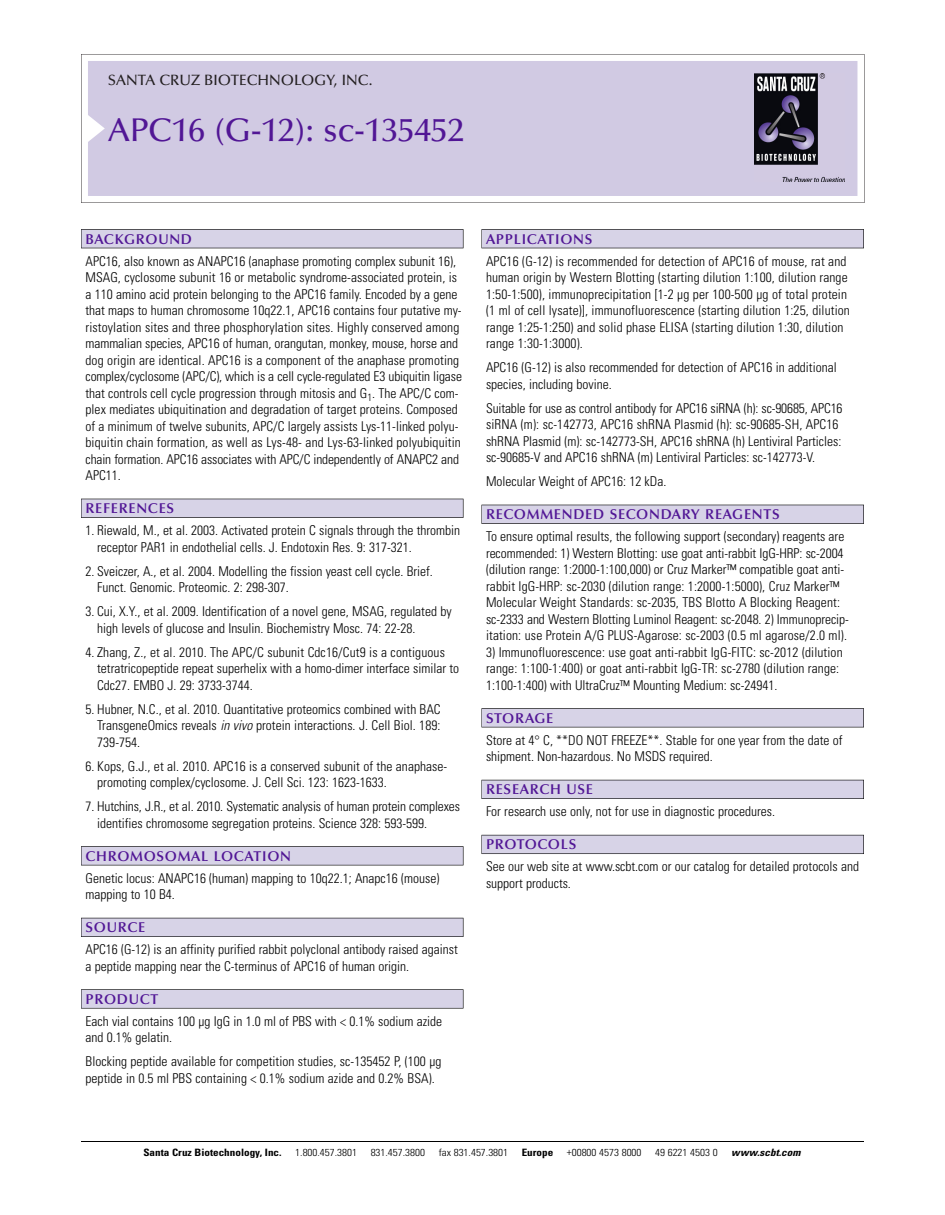
<style>
.page{position:relative;width:945px;height:1215px;background:#fff}
.page>*{position:absolute;margin:0;border:0;box-sizing:border-box;transform-origin:0 0}
.t1{font:500 33px "Optima";color:#511695}
.t2{font:500 15px "Optima";color:#231f20}
.t3{font:600 14.25px "Optima";letter-spacing:.05em;color:#511695}
.t4{font:300 condensed 13.5px/16.5px "Univers";color:#000}
.t5{font:300 condensed 10.2px "Univers";color:#000;scale:1.1 1}
.t6{font:700 condensed 10.2px "Univers";color:#000;scale:1.1 1}
.t7{font:italic 700 condensed 10.2px "Univers";letter-spacing:.005em;color:#000;scale:1.1 1}
.s1{font-style:italic}
</style>
<div class="page">
<svg style="left:81px;top:54px;width:783px;height:149px"></svg>
<div style="left:88px;top:61px;width:769px;height:135px;background:#d1cae3"></div>
<img style="left:755px;top:74px;width:90px;height:108px">
<div style="left:81px;top:229px;width:382px;height:19px;background:#525156"></div>
<div style="left:81px;top:230px;width:382px;height:18px;background:#d7d3e7"></div>
<div style="left:81px;top:499px;width:382px;height:19px;background:#515055"></div>
<div style="left:81px;top:499px;width:382px;height:18px;background:#d7d3e7"></div>
<div style="left:81px;top:846px;width:382px;height:19px;background:#545357"></div>
<div style="left:81px;top:847px;width:382px;height:18px;background:#d7d3e7"></div>
<div style="left:81px;top:918px;width:382px;height:19px;background:#54535a"></div>
<div style="left:81px;top:918px;width:382px;height:18px;background:#d7d3e7"></div>
<svg style="left:81px;top:989px;width:382px;height:20px"></svg>
<div style="left:81px;top:990px;width:382px;height:18px;background:#d7d3e7"></div>
<div style="left:482px;top:229px;width:382px;height:19px;background:#525156"></div>
<div style="left:482px;top:230px;width:381px;height:18px;background:#d7d3e7"></div>
<div style="left:482px;top:505px;width:382px;height:19px;background:#515055"></div>
<div style="left:482px;top:505px;width:381px;height:18px;background:#d7d3e7"></div>
<div style="left:482px;top:708px;width:382px;height:19px;background:#545357"></div>
<div style="left:482px;top:709px;width:381px;height:18px;background:#d7d3e7"></div>
<div style="left:482px;top:780px;width:382px;height:19px;background:#54535a"></div>
<div style="left:482px;top:780px;width:381px;height:18px;background:#d7d3e7"></div>
<div style="left:482px;top:835px;width:382px;height:19px;background:#5b5a62"></div>
<div style="left:482px;top:835px;width:381px;height:18px;background:#d7d3e7"></div>
<hr style="left:81px;top:1141px;width:783px;height:1px;background:#000">
<p class="t2" style="left:108px;top:74px;width:266px">SANTA CRUZ BIOTECHNOLOGY, INC.</p>
<h1 class="t1" style="left:108px;top:117px;width:358px">APC16 (G-12): sc-135452</h1>
<p class="t3" style="left:86px;top:233px;width:108px">BACKGROUND</p>
<p class="t4" style="left:86px;top:254px;width:378px">APC16, also known as ANAPC16 (anaphase promoting complex subunit 16), MSAG, cyclosome subunit 16 or metabolic syndrome-associated protein, is a 110 amino acid protein belonging to the APC16 family. Encoded by a gene that maps to human chromosome 10q22.1, APC16 contains four putative my&shy;ristoylation sites and three phosphorylation sites. Highly conserved among mammalian species, APC16 of human, orangutan, monkey, mouse, horse and dog origin are identical. APC16 is a component of the anaphase promoting complex/cyclosome (APC/C), which is a cell cycle-regulated E3 ubiquitin ligase that controls cell cycle progression through mitosis and G<sub>1</sub>. The APC/C com&shy;plex mediates ubiquitination and degradation of target proteins. Composed of a minimum of twelve subunits, APC/C largely assists Lys-11-linked polyu&shy;biquitin chain formation, as well as Lys-48- and Lys-63-linked polyubiquitin chain formation. APC16 associates with APC/C independently of ANAPC2 and APC11.</p>
<p class="t3" style="left:86px;top:503px;width:90px">REFERENCES</p>
<p class="t4" style="left:97px;top:523px;width:364px;text-indent:-12px">1. Riewald, M., et al. 2003. Activated protein C signals through the thrombin receptor PAR1 in endothelial cells. J. Endotoxin Res. 9: 317-321.</p>
<p class="t4" style="left:97px;top:564px;width:337px;text-indent:-12px">2. Sveiczer, A., et al. 2004. Modelling the fission yeast cell cycle. Brief.<br>Funct. Genomic. Proteomic. 2: 298-307.</p>
<p class="t4" style="left:97px;top:604px;width:356px;text-indent:-12px">3. Cui, X.Y., et al. 2009. Identification of a novel gene, MSAG, regulated by high levels of glucose and Insulin. Biochemistry Mosc. 74: 22-28.</p>
<p class="t4" style="left:97px;top:645px;width:364px;text-indent:-12px">4. Zhang, Z., et al. 2010. The APC/C subunit Cdc16/Cut9 is a contiguous tetratricopeptide repeat superhelix with a homo-dimer interface similar to<br>Cdc27. EMBO J. 29: 3733-3744.</p>
<p class="t4" style="left:97px;top:702px;width:345px;text-align:justify;text-indent:-12px">5. Hubner, N.C., et al. 2010. Quantitative proteomics combined with BAC TransgeneOmics reveals <span class="s1">in vivo</span> protein interactions. J. Cell Biol. 189:<br>739-754.</p>
<p class="t4" style="left:97px;top:759px;width:352px;text-indent:-12px">6. Kops, G.J., et al. 2010. APC16 is a conserved subunit of the anaphase&shy;promoting complex/cyclosome. J. Cell Sci. 123: 1623-1633.</p>
<p class="t4" style="left:97px;top:799px;width:364px;text-indent:-12px">7. Hutchins, J.R., et al. 2010. Systematic analysis of human protein complexes identifies chromosome segregation proteins. Science 328: 593-599.</p>
<p class="t3" style="left:86px;top:850px;width:207px">CHROMOSOMAL LOCATION</p>
<p class="t4" style="left:86px;top:871px;width:355px">Genetic locus: ANAPC16 (human) mapping to 10q22.1; Anapc16 (mouse) mapping to 10 B4.</p>
<p class="t3" style="left:86px;top:922px;width:61px">SOURCE</p>
<p class="t4" style="left:86px;top:942px;width:374px">APC16 (G-12) is an affinity purified rabbit polyclonal antibody raised against a peptide mapping near the C-terminus of APC16 of human origin.</p>
<p class="t3" style="left:86px;top:993px;width:74px">PRODUCT</p>
<p class="t4" style="left:86px;top:1014px;width:358px">Each vial contains 100 µg IgG in 1.0 ml of PBS with &lt; 0.1% sodium azide and 0.1% gelatin.</p>
<p class="t4" style="left:86px;top:1054px;width:357px">Blocking peptide available for competition studies, sc-135452 P, (100 µg peptide in 0.5 ml PBS containing &lt; 0.1% sodium azide and 0.2% BSA).</p>
<p class="t3" style="left:486px;top:233px;width:108px">APPLICATIONS</p>
<p class="t4" style="left:486px;top:254px;width:365px">APC16 (G-12) is recommended for detection of APC16 of mouse, rat and human origin by Western Blotting (starting dilution 1:100, dilution range 1:50-1:500), immunoprecipitation [1-2 µg per 100-500 µg of total protein (1 ml of cell lysate)], immunofluorescence (starting dilution 1:25, dilution range 1:25-1:250) and solid phase ELISA (starting dilution 1:30, dilution range 1:30-1:3000).</p>
<p class="t4" style="left:486px;top:360px;width:352px">APC16 (G-12) is also recommended for detection of APC16 in additional species, including bovine.</p>
<p class="t4" style="left:486px;top:401px;width:358px">Suitable for use as control antibody for APC16 siRNA (h): sc-90685, APC16 siRNA (m): sc-142773, APC16 shRNA Plasmid (h): sc-90685-SH, APC16 shRNA Plasmid (m): sc-142773-SH, APC16 shRNA (h) Lentiviral Particles: sc-90685-V and APC16 shRNA (m) Lentiviral Particles: sc-142773-V.</p>
<p class="t4" style="left:486px;top:474px;width:182px">Molecular Weight of APC16: 12 kDa.</p>
<p class="t3" style="left:486px;top:509px;width:295px">RECOMMENDED SECONDARY REAGENTS</p>
<p class="t4" style="left:486px;top:529px;width:364px">To ensure optimal results, the following support (secondary) reagents are recommended: 1) Western Blotting: use goat anti-rabbit IgG-HRP: sc-2004 (dilution range: 1:2000-1:100,000) or Cruz Marker™ compatible goat anti&shy;rabbit IgG-HRP: sc-2030 (dilution range: 1:2000-1:5000), Cruz Marker™ Molecular Weight Standards: sc-2035, TBS Blotto A Blocking Reagent: sc-2333 and Western Blotting Luminol Reagent: sc-2048. 2) Immunoprecip&shy;itation: use Protein A/G PLUS-Agarose: sc-2003 (0.5 ml agarose/2.0 ml).</p>
<p class="t4" style="left:486px;top:645px;width:358px">3) Immunofluorescence: use goat anti-rabbit IgG-FITC: sc-2012 (dilution range: 1:100-1:400) or goat anti-rabbit IgG-TR: sc-2780 (dilution range:<br>1:100-1:400) with UltraCruz™ Mounting Medium: sc-24941.</p>
<p class="t3" style="left:486px;top:712px;width:69px">STORAGE</p>
<p class="t4" style="left:486px;top:733px;width:358px">Store at 4° C, **DO NOT FREEZE**. Stable for one year from the date of shipment. Non-hazardous. No MSDS required.</p>
<p class="t3" style="left:486px;top:784px;width:109px">RESEARCH USE</p>
<p class="t4" style="left:486px;top:804px;width:290px">For research use only, not for use in diagnostic procedures.</p>
<p class="t3" style="left:486px;top:839px;width:92px">PROTOCOLS</p>
<p class="t4" style="left:486px;top:859px;width:375px">See our web site at www.scbt.com or our catalog for detailed protocols and support products.</p>
<p class="t6" style="left:143px;top:1148px;width:127px">Santa Cruz Biotechnology, Inc.</p>
<p class="t5" style="left:295px;top:1148px;width:58px">1.800.457.3801</p>
<p class="t5" style="left:371px;top:1148px;width:51px">831.457.3800</p>
<p class="t5" style="left:439px;top:1148px;width:65px">fax 831.457.3801</p>
<p class="t6" style="left:522px;top:1148px;width:30px">Europe</p>
<p class="t5" style="left:567px;top:1148px;width:69px">+00800 4573 8000</p>
<p class="t5" style="left:655px;top:1148px;width:58px">49 6221 4503 0</p>
<p class="t7" style="left:731px;top:1148px;width:64px">www.scbt.com</p>
</div>
